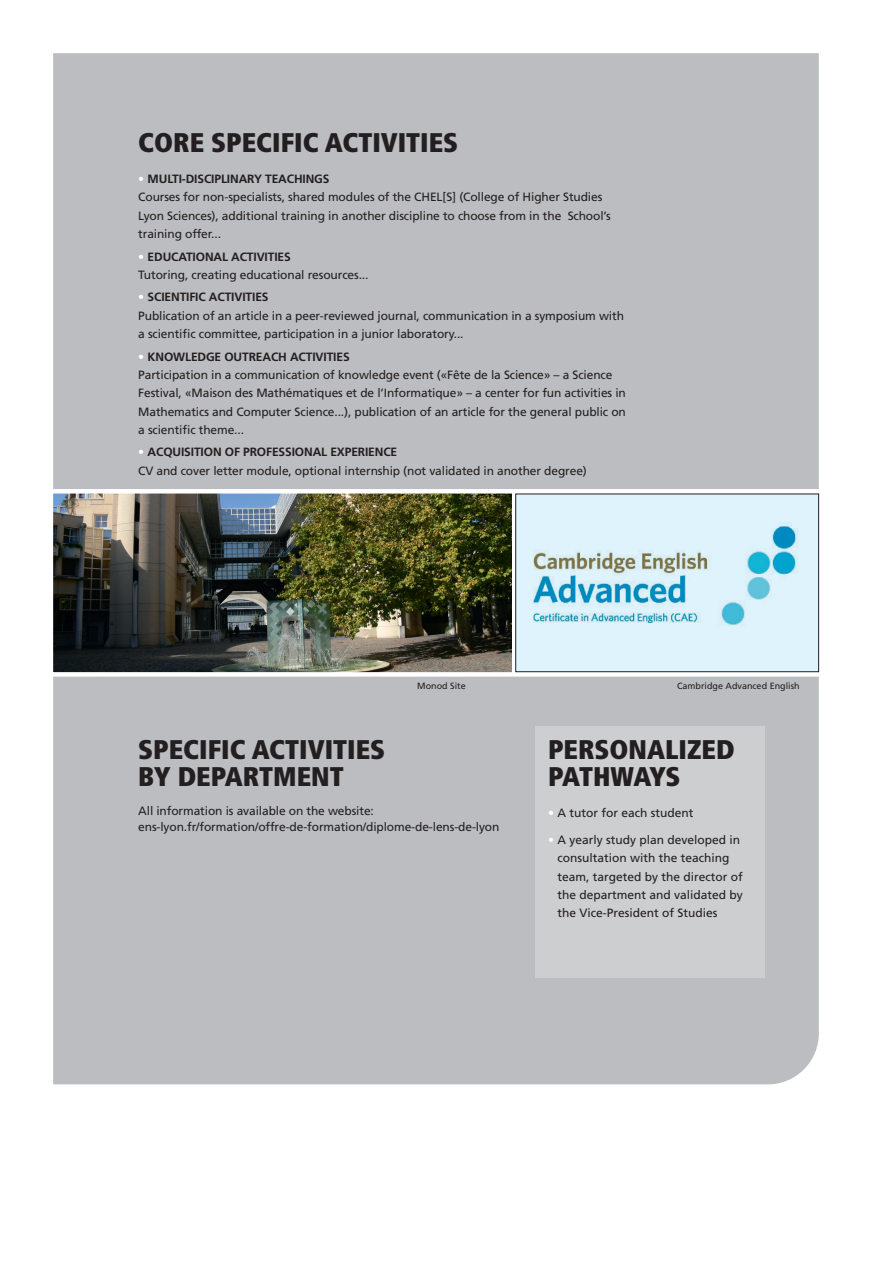
<style>
.page{position:relative;width:872px;height:1263px;background:#fff}
.page>*{position:absolute;margin:0;border:0;box-sizing:border-box;transform-origin:0 0}
.t1{font:900 condensed 27px/27px "Frutiger LT Std";color:#231f20}
.t2{font:12px/18.3px "Frutiger LT Std";letter-spacing:-.01em;color:#231f20}
.t3{font:9px "Frutiger LT Std";color:#231f20}
.s1{color:#fff}
.s2{font-weight:700}
.s3{font-weight:700;color:#fff}
</style>
<div class="page">
<div style="left:53px;top:53px;width:766px;height:1031px;background:#bcbdc0"></div>
<div style="left:535px;top:726px;width:230px;height:252px;background:#cdced0"></div>
<img style="left:53px;top:487px;width:767px;height:192px">
<div style="left:516px;top:494px;width:302px;height:178px;background:#dff3fc"></div>
<img style="left:533px;top:550px;width:175px;height:73px">
<div style="left:515px;top:494px;width:304px;height:178px;border:1px solid #231f20"></div>
<img style="left:721px;top:524px;width:77px;height:101px">
<h1 class="t1" style="left:138px;top:129px;width:321px">CORE SPECIFIC ACTIVITIES</h1>
<p class="t2" style="left:138px;top:170px;width:474px"><span class="s1">•</span> <span class="s2">MULTI-DISCIPLINARY TEACHINGS<br></span>Courses for non-specialists, shared modules of the CHEL[S] (College of Higher Studies Lyon Sciences), additional training in another discipline to choose from in the School’s training offer...</p>
<p class="t2" style="left:138px;top:247px;width:232px"><span class="s3">•</span> <span class="s2">EDUCATIONAL ACTIVITIES<br></span>Tutoring, creating educational resources...</p>
<p class="t2" style="left:138px;top:288px;width:487px"><span class="s3">•</span> <span class="s2">SCIENTIFIC ACTIVITIES<br></span>Publication of an article in a peer-reviewed journal, communication in a symposium with a scientific committee, participation in a junior laboratory...</p>
<p class="t2" style="left:138px;top:347px;width:489px"><span class="s3">•</span> <span class="s2">KNOWLEDGE OUTREACH ACTIVITIES<br></span>Participation in a communication of knowledge event («Fête de la Science» – a Science Festival, «Maison des Mathématiques et de l’Informatique» – a center for fun activities in Mathematics and Computer Science...), publication of an article for the general public on a scientific theme...</p>
<p class="t2" style="left:138px;top:443px;width:450px"><span class="s3">•</span> <span class="s2">ACQUISITION OF PROFESSIONAL EXPERIENCE<br></span>CV and cover letter module, optional internship (not validated in another degree)</p>
<p class="t3" style="left:417px;top:681px;width:50px">Monod Site</p>
<p class="t3" style="left:677px;top:681px;width:124px">Cambridge Advanced English</p>
<h1 class="t1" style="left:138px;top:736px;width:248px">SPECIFIC ACTIVITIES<br>BY DEPARTMENT</h1>
<p class="t2" style="left:138px;top:802px;width:363px;line-height:16.5px">All information is available on the website: ens-lyon.fr/formation/offre-de-formation/diplome-de-lens-de-lyon</p>
<h1 class="t1" style="left:548px;top:736px;width:188px">PERSONALIZED<br>PATHWAYS</h1>
<p class="t2" style="left:548px;top:804px;width:147px"><span class="s1">•</span> A tutor for each student</p>
<p class="t2" style="left:557px;top:831px;width:187px;text-indent:-9px"><span class="s1">•</span> A yearly study plan developed in consultation with the teaching team, targeted by the director of the department and validated by the Vice-President of Studies</p>
</div>
